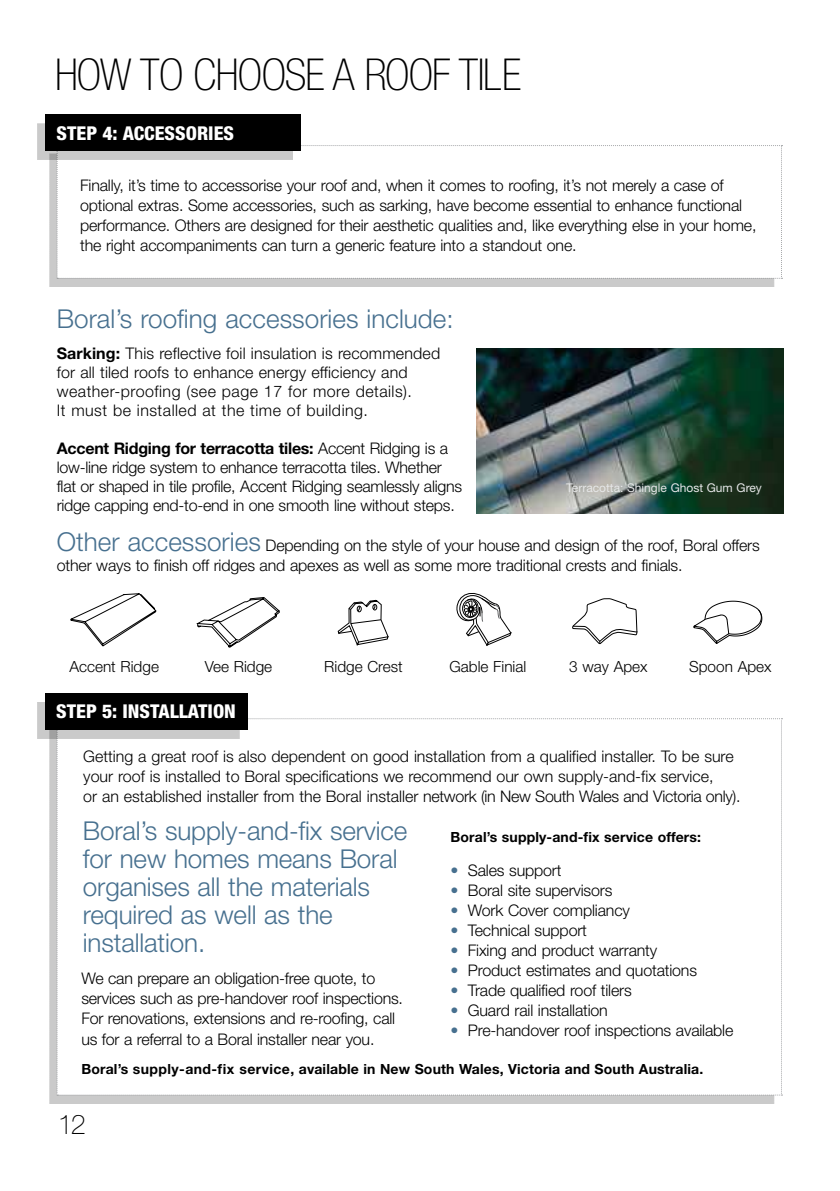
<style>
.page{position:relative;width:840px;height:1191px;background:#fff}
.page>*{position:absolute;margin:0;border:0;box-sizing:border-box;transform-origin:0 0}
.t1{font:100 condensed 44px "Helvetica Neue LT Std";letter-spacing:-.03em;color:#000}
.t2{font:100 27.2px "Helvetica Neue LT Std";color:#000}
.t3{font:300 26px/28px "Helvetica Neue LT Std";letter-spacing:-.005em;color:#47708f}
.t4{font:800 condensed 19px "Helvetica Neue LT Std";color:#fff}
.t5{font:300 16px/20px "Helvetica Neue LT Std";letter-spacing:-.01em;color:#000}
.t6{font:300 16px/19px "Helvetica Neue LT Std";letter-spacing:.01em;color:#000}
.t7{font:300 15.4px "Helvetica Neue LT Std";color:#000}
.t8{font:700 14px "Helvetica Neue LT Std";letter-spacing:.01em;color:#000}
.t9{font:12px "Helvetica Neue LT Std";color:#e6e7e8}
.s1{font-weight:700}
.s2{font-size:26px;color:#47708f}
.s3{color:#47708f}
</style>
<div class="page">
<div style="left:49px;top:727px;width:724px;height:376px;background:#000;opacity:.21"></div>
<svg style="left:57px;top:718px;width:725px;height:377px"></svg>
<div style="left:37px;top:702px;width:203px;height:36px;background:#cacaca"></div>
<div style="left:45px;top:693px;width:202px;height:37px;background:#000"></div>
<img style="left:476px;top:348px;width:307px;height:165px">
<svg style="left:71px;top:593px;width:85px;height:53px"></svg>
<svg style="left:197px;top:597px;width:82px;height:50px"></svg>
<svg style="left:572px;top:598px;width:64px;height:46px"></svg>
<svg style="left:693px;top:601px;width:68px;height:42px"></svg>
<svg style="left:338px;top:600px;width:50px;height:45px"></svg>
<svg style="left:456px;top:593px;width:55px;height:52px"></svg>
<div style="left:49px;top:154px;width:724px;height:133px;background:#cacaca"></div>
<div style="left:57px;top:145px;width:725px;height:134px;background:#fff"></div>
<div style="left:38px;top:123px;width:255px;height:37px;background:#cacaca"></div>
<div style="left:45px;top:115px;width:255px;height:36px;background:#000"></div>
<h1 class="t1" style="left:55px;top:50px;width:467px">HOW TO CHOOSE A ROOF TILE</h1>
<p class="t4" style="left:57px;top:121px;width:179px">STEP 4: ACCESSORIES</p>
<p class="t5" style="left:80px;top:175px;width:677px">Finally, it’s time to accessorise your roof and, when it comes to roofing, it’s not merely a case of optional extras. Some accessories, such as sarking, have become essential to enhance functional performance. Others are designed for their aesthetic qualities and, like everything else in your home, the right accompaniments can turn a generic feature into a standout one.</p>
<h3 class="t3" style="left:57px;top:304px;width:398px">Boral’s roofing accessories include:</h3>
<p class="t6" style="left:57px;top:344px;width:385px"><span class="s1">Sarking:</span> This reflective foil insulation is recommended for all tiled roofs to enhance energy efficiency and weather-proofing (see page 17 for more details).<br>It must be installed at the time of building.</p>
<p class="t5" style="left:57px;top:439px;width:406px;line-height:19px"><span class="s1">Accent Ridging for terracotta tiles:</span> Accent Ridging is a low-line ridge system to enhance terracotta tiles. Whether flat or shaped in tile profile, Accent Ridging seamlessly aligns ridge capping end-to-end in one smooth line without steps.</p>
<p class="t5" style="left:57px;top:534px;width:704px"><span class="s2">Other accessories</span> Depending on the style of your house and design of the roof, Boral offers other ways to finish off ridges and apexes as well as some more traditional crests and finials.</p>
<p class="t9" style="left:566px;top:480px;width:197px">Terracotta: Shingle Ghost Gum Grey</p>
<p class="t7" style="left:69px;top:657px;width:91px">Accent Ridge</p>
<p class="t7" style="left:205px;top:657px;width:69px">Vee Ridge</p>
<p class="t7" style="left:324px;top:657px;width:80px">Ridge Crest</p>
<p class="t7" style="left:449px;top:657px;width:78px">Gable Finial</p>
<p class="t7" style="left:569px;top:657px;width:80px">3 way Apex</p>
<p class="t7" style="left:688px;top:657px;width:84px">Spoon Apex</p>
<p class="t4" style="left:56px;top:700px;width:181px">STEP 5: INSTALLATION</p>
<p class="t5" style="left:83px;top:746px;width:658px">Getting a great roof is also dependent on good installation from a qualified installer. To be sure your roof is installed to Boral specifications we recommend our own supply-and-fix service,<br>or an established installer from the Boral installer network (in New South Wales and Victoria only).</p>
<h3 class="t3" style="left:83px;top:816px;width:326px">Boral’s supply-and-fix service for new homes means Boral organises all the materials required as well as the installation.</h3>
<p class="t5" style="left:81px;top:968px;width:323px">We can prepare an obligation-free quote, to services such as pre-handover roof inspections.<br>For renovations, extensions and re-roofing, call us for a referral to a Boral installer near you.</p>
<p class="t8" style="left:450px;top:828px;width:252px">Boral’s supply-and-fix service offers:</p>
<p class="t5" style="left:450px;top:859px;width:112px"><span class="s3">•</span> Sales support</p>
<p class="t5" style="left:450px;top:879px;width:163px"><span class="s3">•</span> Boral site supervisors</p>
<p class="t5" style="left:450px;top:899px;width:181px"><span class="s3">•</span> Work Cover compliancy</p>
<p class="t5" style="left:450px;top:919px;width:138px"><span class="s3">•</span> Technical support</p>
<p class="t5" style="left:450px;top:939px;width:208px"><span class="s3">•</span> Fixing and product warranty</p>
<p class="t5" style="left:450px;top:959px;width:248px"><span class="s3">•</span> Product estimates and quotations</p>
<p class="t5" style="left:450px;top:979px;width:183px"><span class="s3">•</span> Trade qualified roof tilers</p>
<p class="t5" style="left:450px;top:999px;width:159px"><span class="s3">•</span> Guard rail installation</p>
<p class="t5" style="left:450px;top:1019px;width:284px"><span class="s3">•</span> Pre-handover roof inspections available</p>
<p class="t8" style="left:81px;top:1060px;width:623px">Boral’s supply-and-fix service, available in New South Wales, Victoria and South Australia.</p>
<h2 class="t2" style="left:58px;top:1109px;width:30px">12</h2>
</div>
